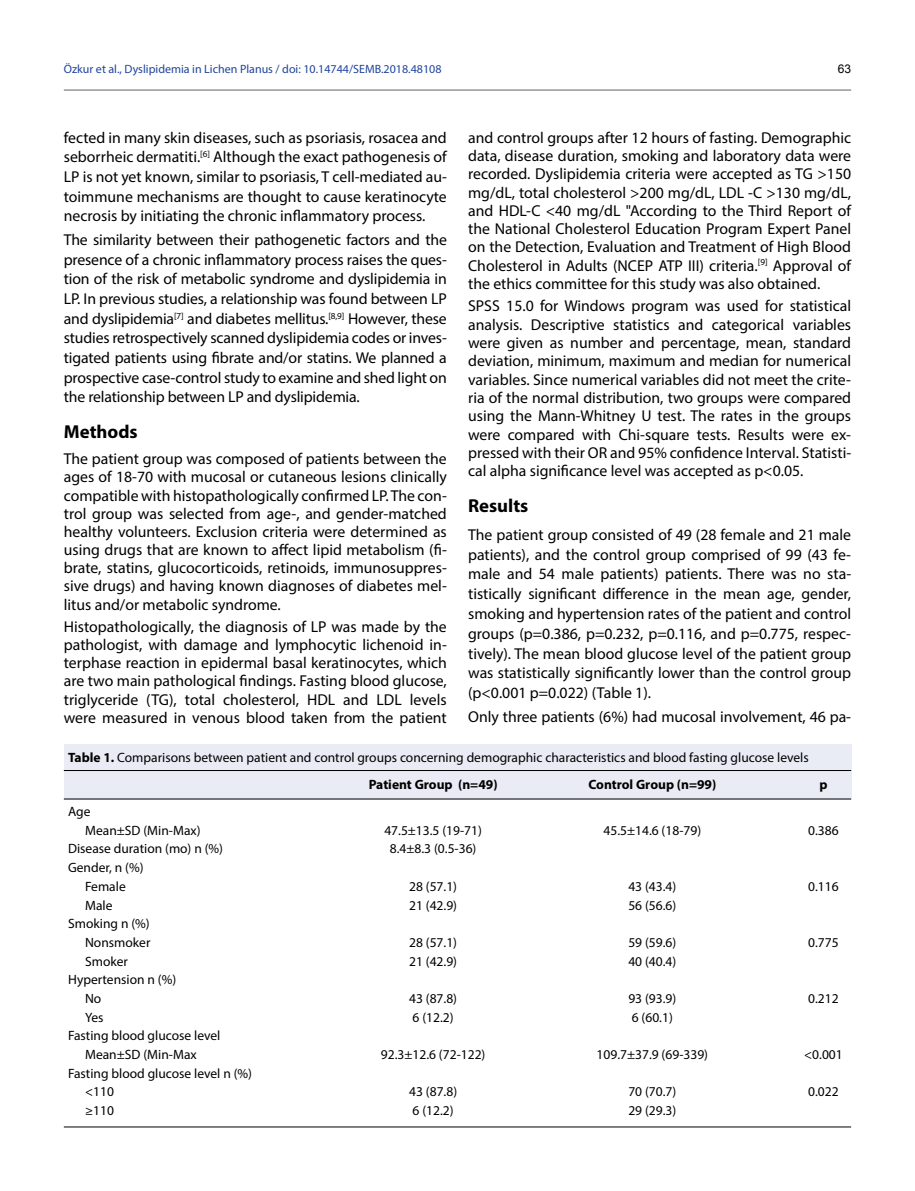
<style>
.page{position:relative;width:915px;height:1191px;background:#fff}
.page>*{position:absolute;margin:0;border:0;box-sizing:border-box;transform-origin:0 0}
.t1{font:700 18.75px "Myriad Pro";color:#000}
.t2{font:15.75px/18.3px "Myriad Pro";color:#000;text-align:justify}
.t3{font:13.5px/18.8px "Myriad Pro";color:#000}
.t4{font:700 13.5px "Myriad Pro";color:#000}
.t5{font:12px "Myriad Pro";color:#20449c}
.t6{font:12px "Arial";color:#000}
.s1{font-weight:700}
</style>
<div class="page">
<hr style="left:64px;top:89px;width:786px;height:2px;background:#939598">
<div style="left:64px;top:744px;width:786px;height:55px;background:#e9ecf5"></div>
<hr style="left:64px;top:1126px;width:786px;height:1px;background:#000">
<hr style="left:64px;top:770px;width:786px;height:1px;background:#000">
<hr style="left:64px;top:798px;width:786px;height:1px;background:#000">
<p class="t5" style="left:64px;top:61px;width:379px">Özkur et al., Dyslipidemia in Lichen Planus / doi: 10.14744/SEMB.2018.48108</p>
<p class="t6" style="left:837px;top:60px;width:15px">63</p>
<p class="t2" style="left:64px;top:127px;width:384px;line-height:19.6px">fected in many skin diseases, such as psoriasis, rosacea and seborrheic dermatiti.<sup>[6]</sup> Although the exact pathogenesis of LP is not yet known, similar to psoriasis, T cell-mediated au&shy;toimmune mechanisms are thought to cause keratinocyte necrosis by initiating the chronic inflammatory process.</p>
<p class="t2" style="left:64px;top:230px;width:384px;line-height:19.6px">The similarity between their pathogenetic factors and the presence of a chronic inflammatory process raises the ques&shy;tion of the risk of metabolic syndrome and dyslipidemia in LP. In previous studies, a relationship was found between LP and dyslipidemia<sup>[7]</sup> and diabetes mellitus.<sup>[8,9]</sup> However, these studies retrospectively scanned dyslipidemia codes or inves&shy;tigated patients using fibrate and/or statins. We planned a prospective case-control study to examine and shed light on the relationship between LP and dyslipidemia.</p>
<p class="t1" style="left:64px;top:419px;width:75px">Methods</p>
<p class="t2" style="left:64px;top:450px;width:384px">The patient group was composed of patients between the ages of 18-70 with mucosal or cutaneous lesions clinically compatible with histopathologically confirmed LP. The con&shy;trol group was selected from age-, and gender-matched healthy volunteers. Exclusion criteria were determined as using drugs that are known to affect lipid metabolism (fi&shy;brate, statins, glucocorticoids, retinoids, immunosuppres&shy;sive drugs) and having known diagnoses of diabetes mel&shy;litus and/or metabolic syndrome.</p>
<p class="t2" style="left:64px;top:617px;width:384px">Histopathologically, the diagnosis of LP was made by the pathologist, with damage and lymphocytic lichenoid in&shy;terphase reaction in epidermal basal keratinocytes, which are two main pathological findings. Fasting blood glucose, triglyceride (TG), total cholesterol, HDL and LDL levels were measured in venous blood taken from the patient</p>
<p class="t2" style="left:468px;top:128px;width:384px">and control groups after 12 hours of fasting. Demographic data, disease duration, smoking and laboratory data were recorded. Dyslipidemia criteria were accepted as TG &gt;150 mg/dL, total cholesterol &gt;200 mg/dL, LDL -C &gt;130 mg/dL, and HDL-C &lt;40 mg/dL "According to the Third Report of the National Cholesterol Education Program Expert Panel on the Detection, Evaluation and Treatment of High Blood Cholesterol in Adults (NCEP ATP III) criteria.<sup>[9]</sup> Approval of the ethics committee for this study was also obtained.</p>
<p class="t2" style="left:468px;top:297px;width:384px">SPSS 15.0 for Windows program was used for statistical analysis. Descriptive statistics and categorical variables were given as number and percentage, mean, standard deviation, minimum, maximum and median for numerical variables. Since numerical variables did not meet the crite&shy;ria of the normal distribution, two groups were compared using the Mann-Whitney U test. The rates in the groups were compared with Chi-square tests. Results were ex&shy;pressed with their OR and 95% confidence Interval. Statisti&shy;cal alpha significance level was accepted as p&lt;0.05.</p>
<p class="t1" style="left:468px;top:493px;width:62px">Results</p>
<p class="t2" style="left:468px;top:524px;width:384px;line-height:19.8px">The patient group consisted of 49 (28 female and 21 male patients), and the control group comprised of 99 (43 fe&shy;male and 54 male patients) patients. There was no sta&shy;tistically significant difference in the mean age, gender, smoking and hypertension rates of the patient and control groups (p=0.386, p=0.232, p=0.116, and p=0.775, respec&shy;tively). The mean blood glucose level of the patient group was statistically significantly lower than the control group (p&lt;0.001 p=0.022) (Table 1).</p>
<p class="t2" style="left:468px;top:707px;width:384px">Only three patients (6%) had mucosal involvement, 46 pa-</p>
<p class="t3" style="left:368px;top:743px;width:441px;line-height:27.2px;text-indent:-300px"><span class="s1">Table 1.</span> Comparisons between patient and control groups concerning demographic characteristics and blood fasting glucose levels<br><span class="s1">Patient Group (n=49)</span></p>
<p class="t4" style="left:588px;top:775px;width:129px">Control Group (n=99)</p>
<p class="t4" style="left:819px;top:775px;width:10px">p</p>
<p class="t3" style="left:85px;top:802px;width:117px;text-indent:-17px">Age<br>Mean±SD (Min-Max)</p>
<p class="t3" style="left:384px;top:820px;width:99px">47.5±13.5 (19-71)</p>
<p class="t3" style="left:603px;top:820px;width:99px">45.5±14.6 (18-79)</p>
<p class="t3" style="left:808px;top:820px;width:32px">0.386</p>
<p class="t3" style="left:68px;top:839px;width:156px">Disease duration (mo) n (%)</p>
<p class="t3" style="left:390px;top:839px;width:88px">8.4±8.3 (0.5-36)</p>
<p class="t3" style="left:68px;top:858px;width:77px;text-align:center">Gender, n (%)<br>Female</p>
<p class="t3" style="left:409px;top:876px;width:49px">28 (57.1)</p>
<p class="t3" style="left:628px;top:876px;width:49px">43 (43.4)</p>
<p class="t3" style="left:808px;top:876px;width:32px">0.116</p>
<p class="t3" style="left:85px;top:895px;width:29px">Male</p>
<p class="t3" style="left:409px;top:895px;width:49px">21 (42.9)</p>
<p class="t3" style="left:628px;top:895px;width:49px">56 (56.6)</p>
<p class="t3" style="left:68px;top:914px;width:84px;text-align:right">Smoking n (%)<br>Nonsmoker</p>
<p class="t3" style="left:409px;top:932px;width:49px">28 (57.1)</p>
<p class="t3" style="left:628px;top:932px;width:49px">59 (59.6)</p>
<p class="t3" style="left:808px;top:932px;width:32px">0.775</p>
<p class="t3" style="left:85px;top:951px;width:44px">Smoker</p>
<p class="t3" style="left:409px;top:951px;width:49px">21 (42.9)</p>
<p class="t3" style="left:628px;top:951px;width:49px">40 (40.4)</p>
<p class="t3" style="left:85px;top:970px;width:93px;text-indent:-17px">Hypertension n (%)<br>No</p>
<p class="t3" style="left:409px;top:988px;width:49px">43 (87.8)</p>
<p class="t3" style="left:628px;top:988px;width:49px">93 (93.9)</p>
<p class="t3" style="left:808px;top:988px;width:32px">0.212</p>
<p class="t3" style="left:85px;top:1007px;width:20px">Yes</p>
<p class="t3" style="left:412px;top:1007px;width:43px">6 (12.2)</p>
<p class="t3" style="left:631px;top:1007px;width:43px">6 (60.1)</p>
<p class="t3" style="left:68px;top:1026px;width:154px;text-align:center">Fasting blood glucose level<br>Mean±SD (Min-Max</p>
<p class="t3" style="left:381px;top:1045px;width:106px">92.3±12.6 (72-122)</p>
<p class="t3" style="left:596px;top:1045px;width:113px">109.7±37.9 (69-339)</p>
<p class="t3" style="left:804px;top:1045px;width:40px">&lt;0.001</p>
<p class="t3" style="left:85px;top:1063px;width:168px;text-indent:-17px">Fasting blood glucose level n (%) &lt;110</p>
<p class="t3" style="left:409px;top:1082px;width:49px">43 (87.8)</p>
<p class="t3" style="left:628px;top:1082px;width:49px">70 (70.7)</p>
<p class="t3" style="left:808px;top:1082px;width:32px">0.022</p>
<p class="t3" style="left:85px;top:1101px;width:30px">≥110</p>
<p class="t3" style="left:412px;top:1101px;width:43px">6 (12.2)</p>
<p class="t3" style="left:628px;top:1101px;width:49px">29 (29.3)</p>
</div>
